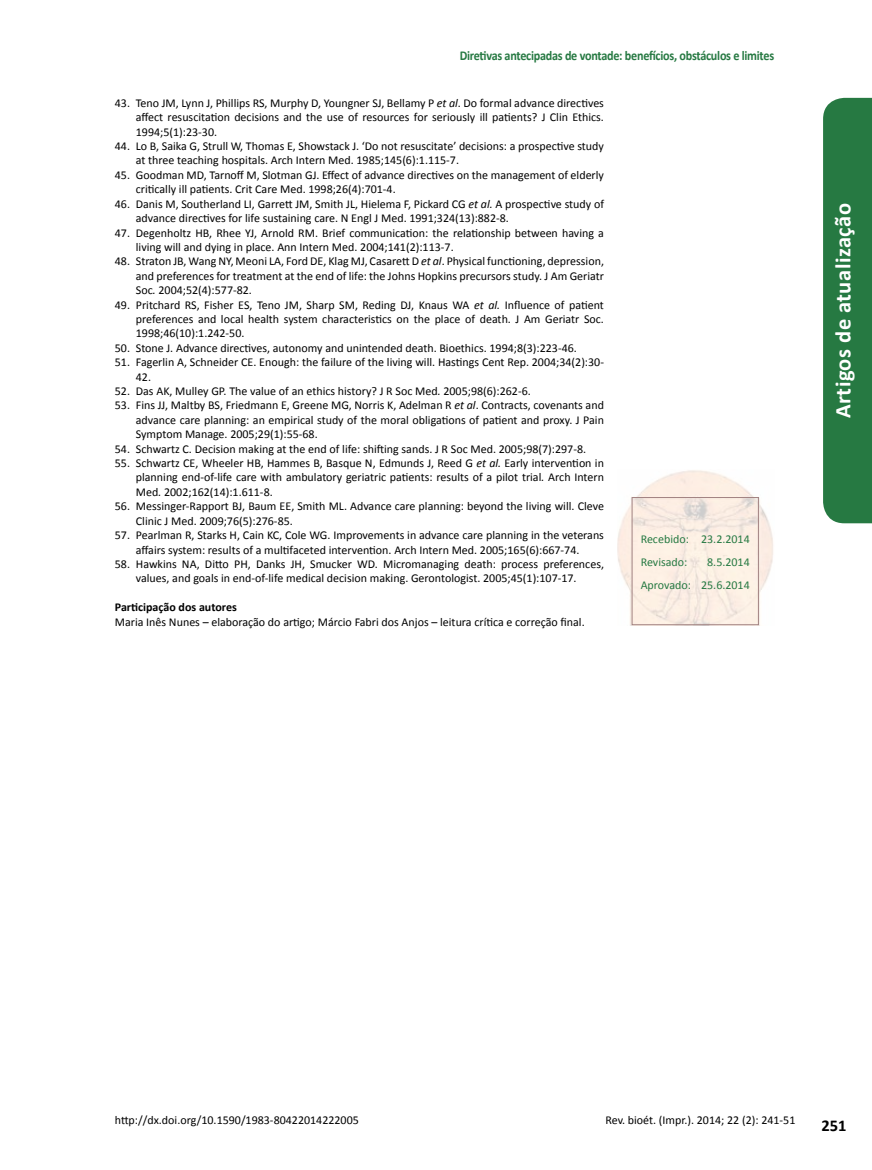
<style>
.page{position:relative;width:872px;height:1170px;background:#fff}
.page>*{position:absolute;margin:0;border:0;box-sizing:border-box;transform-origin:0 0}
.t1{font:700 22.5px "Calibri";letter-spacing:.02em;color:#fff}
.t2{font:700 16.5px "Calibri";color:#000}
.t3{font:700 13.5px "Calibri";letter-spacing:-.02em;color:#267942;scale:.9 1}
.t4{font:12px/14.4px "Calibri";color:#000}
.t5{font:12px/23px "Calibri";color:#267942}
.t6{font:700 12px "Calibri";color:#000}
.s1{font-style:italic}
</style>
<div class="page">
<img style="left:617px;top:470px;width:156px;height:155px">
<div style="left:632px;top:497px;width:126px;height:127px;border:1px solid #a38483"></div>
<div style="left:823px;top:98px;width:49px;height:425px;background:#267942"></div>
<p class="t3" style="left:459px;top:47px;width:351px">Diretivas antecipadas de vontade: benefícios, obstáculos e limites</p>
<p class="t4" style="left:136px;top:96px;width:469px;text-align:justify;text-indent:-21px">43. Teno JM, Lynn J, Phillips RS, Murphy D, Youngner SJ, Bellamy P <span class="s1">et al</span>. Do formal advance directives affect resuscitation decisions and the use of resources for seriously ill patients? J Clin Ethics.<br>1994;5(1):23-30.</p>
<p class="t4" style="left:136px;top:139px;width:469px;text-indent:-21px">44. Lo B, Saika G, Strull W, Thomas E, Showstack J. ‘Do not resuscitate’ decisions: a prospective study at three teaching hospitals. Arch Intern Med. 1985;145(6):1.115-7.</p>
<p class="t4" style="left:136px;top:168px;width:469px;text-indent:-21px">45. Goodman MD, Tarnoff M, Slotman GJ. Effect of advance directives on the management of elderly critically ill patients. Crit Care Med. 1998;26(4):701-4.</p>
<p class="t4" style="left:136px;top:196px;width:469px;text-indent:-21px">46. Danis M, Southerland LI, Garrett JM, Smith JL, Hielema F, Pickard CG <span class="s1">et al.</span> A prospective study of advance directives for life sustaining care. N Engl J Med. 1991;324(13):882-8.</p>
<p class="t4" style="left:136px;top:225px;width:469px;text-indent:-21px">47. Degenholtz HB, Rhee YJ, Arnold RM. Brief communication: the relationship between having a living will and dying in place. Ann Intern Med. 2004;141(2):113-7.</p>
<p class="t4" style="left:136px;top:254px;width:469px;text-align:justify;text-indent:-21px">48. Straton JB, Wang NY, Meoni LA, Ford DE, Klag MJ, Casarett D <span class="s1">et al</span>. Physical functioning, depression, and preferences for treatment at the end of life: the Johns Hopkins precursors study. J Am Geriatr Soc<span class="s1">.</span> 2004;52(4):577-82.</p>
<p class="t4" style="left:136px;top:297px;width:469px;text-align:justify;text-indent:-21px">49. Pritchard RS, Fisher ES, Teno JM, Sharp SM, Reding DJ, Knaus WA <span class="s1">et al.</span> Influence of patient preferences and local health system characteristics on the place of death. J Am Geriatr Soc.<br>1998;46(10):1.242-50.</p>
<p class="t4" style="left:115px;top:340px;width:463px">50. Stone J. Advance directives, autonomy and unintended death. Bioethics. 1994;8(3):223-46.</p>
<p class="t4" style="left:136px;top:355px;width:469px;text-indent:-21px">51. Fagerlin A, Schneider CE. Enough: the failure of the living will. Hastings Cent Rep. 2004;34(2):30-<br>42.</p>
<p class="t4" style="left:115px;top:384px;width:417px">52. Das AK, Mulley GP. The value of an ethics history? J R Soc Med<span class="s1">.</span> 2005;98(6):262-6.</p>
<p class="t4" style="left:136px;top:398px;width:469px;text-align:justify;text-indent:-21px">53. Fins JJ, Maltby BS, Friedmann E, Greene MG, Norris K, Adelman R <span class="s1">et al</span>. Contracts, covenants and advance care planning: an empirical study of the moral obligations of patient and proxy. J Pain Symptom Manage. 2005;29(1):55-68.</p>
<p class="t4" style="left:115px;top:441px;width:473px">54. Schwartz C. Decision making at the end of life: shifting sands. J R Soc Med. 2005;98(7):297-8.</p>
<p class="t4" style="left:136px;top:456px;width:469px;text-align:justify;text-indent:-21px">55. Schwartz CE, Wheeler HB, Hammes B, Basque N, Edmunds J, Reed G <span class="s1">et al.</span> Early intervention in planning end-of-life care with ambulatory geriatric patients: results of a pilot trial<span class="s1">.</span> Arch Intern Med<span class="s1">.</span> 2002;162(14):1.611-8.</p>
<p class="t4" style="left:136px;top:499px;width:469px;text-indent:-21px">56. Messinger-Rapport BJ, Baum EE, Smith ML. Advance care planning: beyond the living will. Cleve<br>Clinic J Med. 2009;76(5):276-85.</p>
<p class="t4" style="left:115px;top:528px;width:490px;text-align:center">57. Pearlman R, Starks H, Cain KC, Cole WG. Improvements in advance care planning in the veterans affairs system: results of a multifaceted intervention. Arch Intern Med. 2005;165(6):667-74.</p>
<p class="t4" style="left:115px;top:556px;width:490px;text-align:center">58. Hawkins NA, Ditto PH, Danks JH, Smucker WD. Micromanaging death: process preferences, values, and goals in end-of-life medical decision making. Gerontologist. 2005;45(1):107-17.</p>
<p class="t6" style="left:115px;top:599px;width:123px">Participação dos autores</p>
<p class="t4" style="left:115px;top:614px;width:471px">Maria Inês Nunes – elaboração do artigo; Márcio Fabri dos Anjos – leitura crítica e correção final.</p>
<p class="t5" style="left:640px;top:527px;width:111px">Recebido: 23.2.2014<br>Revisado:</p>
<p class="t5" style="left:640px;top:550px;width:111px;text-align:right">8.5.2014<br>Aprovado: 25.6.2014</p>
<h1 class="t1" style="left:828px;top:418px;width:216px;rotate:-90deg">Artigos de atualização</h1>
<p class="t4" style="left:115px;top:1113px;width:245px">http://dx.doi.org/10.1590/1983-80422014222005</p>
<p class="t4" style="left:605px;top:1113px;width:191px">Rev. bioét. (Impr.). 2014; 22 (2): 241-51</p>
<h2 class="t2" style="left:821px;top:1115px;width:27px">251</h2>
</div>
